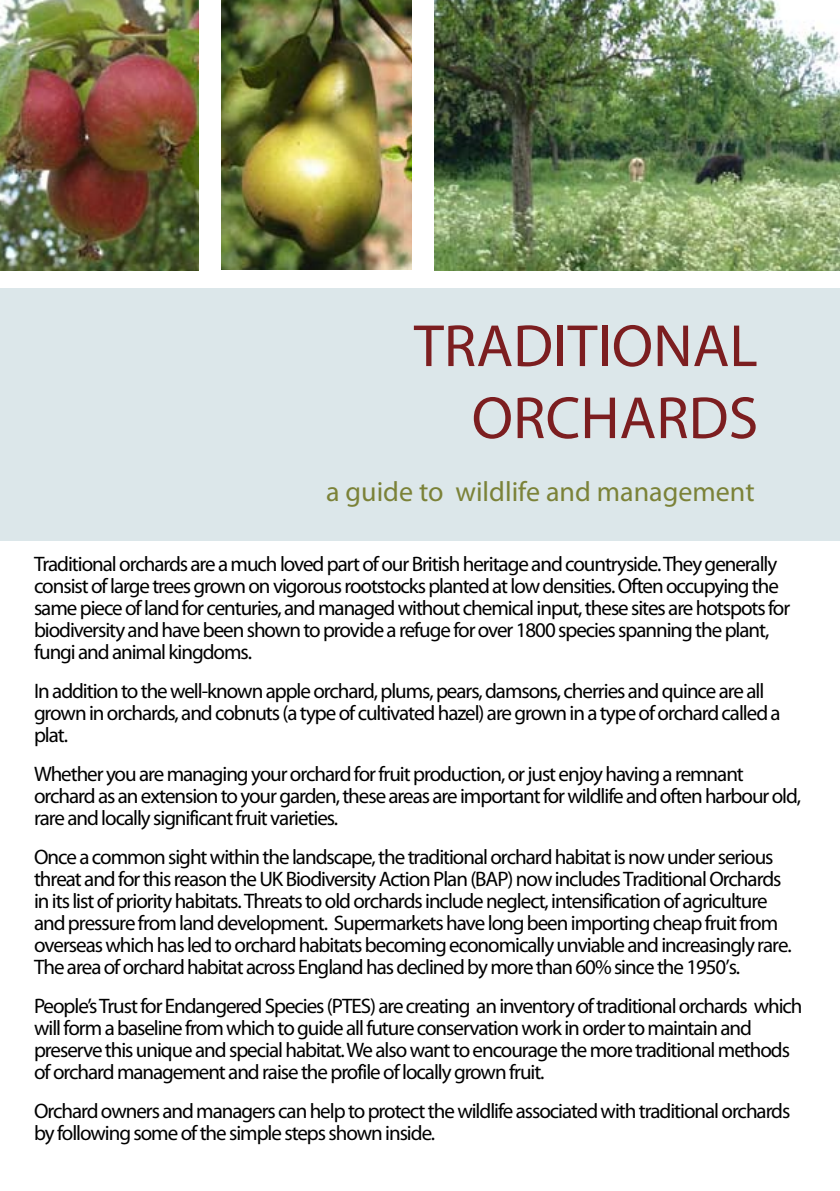
<style>
.page{position:relative;width:840px;height:1191px;background:#fff}
.page>*{position:absolute;margin:0;border:0;box-sizing:border-box;transform-origin:0 0}
.t1{font:60px/72px "Myriad Pro";color:#7c1e20;text-align:right}
.t2{font:28px "Myriad Pro";color:#7b8238}
.t3{font:21px/22px "Myriad Pro";letter-spacing:-.05em;color:#000}
</style>
<div class="page">
<div style="left:0;top:288px;width:839px;height:252px;background:#dce7ea"></div>
<img style="left:434px;top:0;width:405px;height:270px">
<img style="left:0;top:0;width:198px;height:270px">
<img style="left:222px;top:0;width:189px;height:270px">
<h1 class="t1" style="left:413px;top:309px;width:345px">TRADITIONAL<br>ORCHARDS</h1>
<h2 class="t2" style="left:326px;top:474px;width:430px">a guide to wildlife and management</h2>
<p class="t3" style="left:34px;top:553px;width:757px">Traditional orchards are a much loved part of our British heritage and countryside. They generally consist of large trees grown on vigorous rootstocks planted at low densities. Often occupying the same piece of land for centuries, and managed without chemical input, these sites are hotspots for biodiversity and have been shown to provide a refuge for over 1800 species spanning the plant, fungi and animal kingdoms.</p>
<p class="t3" style="left:34px;top:680px;width:747px">In addition to the well-known apple orchard, plums, pears, damsons, cherries and quince are all grown in orchards, and cobnuts (a type of cultivated hazel) are grown in a type of orchard called a plat.</p>
<p class="t3" style="left:34px;top:763px;width:768px">Whether you are managing your orchard for fruit production, or just enjoy having a remnant orchard as an extension to your garden, these areas are important for wildlife and often harbour old, rare and locally significant fruit varieties.</p>
<p class="t3" style="left:34px;top:846px;width:758px">Once a common sight within the landscape, the traditional orchard habitat is now under serious threat and for this reason the UK Biodiversity Action Plan (BAP) now includes Traditional Orchards in its list of priority habitats. Threats to old orchards include neglect, intensification of agriculture and pressure from land development. Supermarkets have long been importing cheap fruit from overseas which has led to orchard habitats becoming economically unviable and increasingly rare.<br>The area of orchard habitat across England has declined by more than 60% since the 1950’s.</p>
<p class="t3" style="left:34px;top:995px;width:769px">People’s Trust for Endangered Species (PTES) are creating an inventory of traditional orchards which will form a baseline from which to guide all future conservation work in order to maintain and preserve this unique and special habitat. We also want to encourage the more traditional methods of orchard management and raise the profile of locally grown fruit.</p>
<p class="t3" style="left:34px;top:1100px;width:757px">Orchard owners and managers can help to protect the wildlife associated with traditional orchards by following some of the simple steps shown inside.</p>
</div>
